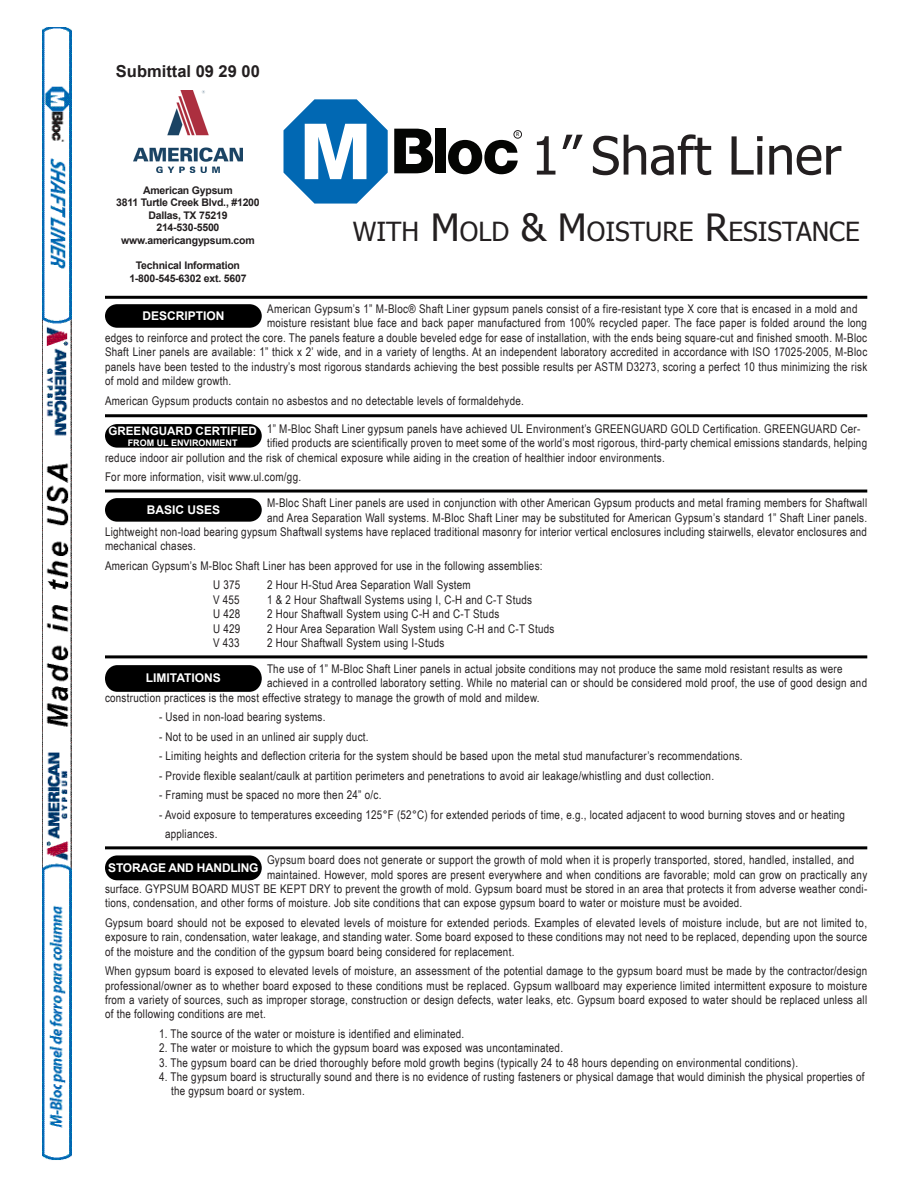
<style>
.page{position:relative;width:918px;height:1188px;background:#fff}
.page>*{position:absolute;margin:0;border:0;box-sizing:border-box;transform-origin:0 0}
.t1{font:52.5px "Tahoma";color:#231f20}
.t2{font:26.25px "Tahoma";color:#231f20}
.t3{font:700 16.5px "Arial";color:#231f20}
.t4{font:12px/14.4px "Arial Narrow";letter-spacing:.02em;color:#231f20;text-align:justify}
.t5{font:700 12px "Arial";color:#fff}
.t6{font:700 12px "Arial";letter-spacing:-.02em;color:#fff}
.t7{font:700 11.7px "Arial";color:#fff}
.t8{font:700 10.5px "Arial";letter-spacing:-.02em;color:#231f20}
.t9{font:700 9px "Arial";color:#fff}
.t10{font:5.7px "Myriad";color:#040503}
.s1{font-size:37.5px}
</style>
<div class="page">
<img style="left:134px;top:90px;width:108px;height:83px">
<div style="left:105px;top:304px;width:157px;height:24px;background:#000;border-radius:12px"></div>
<hr style="left:105px;top:296px;width:762px;height:3px;background:#000">
<hr style="left:105px;top:490px;width:762px;height:3px;background:#000">
<div style="left:105px;top:498px;width:157px;height:24px;background:#000;border-radius:12px"></div>
<hr style="left:105px;top:655px;width:762px;height:3px;background:#000">
<div style="left:105px;top:665px;width:157px;height:27px;background:#000;border-radius:13px"></div>
<hr style="left:105px;top:846px;width:762px;height:3px;background:#000">
<div style="left:105px;top:855px;width:157px;height:25px;background:#000;border-radius:12px"></div>
<hr style="left:105px;top:414px;width:762px;height:3px;background:#000">
<div style="left:105px;top:424px;width:157px;height:24px;background:#000;border-radius:12px"></div>
<svg style="left:284px;top:99px;width:104px;height:105px"></svg>
<div style="left:435px;top:129px;width:11px;height:44px;background:#040503"></div>
<svg style="left:448px;top:140px;width:70px;height:34px"></svg>
<svg style="left:394px;top:129px;width:39px;height:44px"></svg>
<div style="left:514px;top:130px;width:8px;height:9px;border:1px solid #201d1e;border-radius:50%"></div>
<img style="left:42px;top:27px;width:30px;height:1133px">
<p class="t3" style="left:116px;top:60px;width:145px">Submittal 09 29 00</p>
<p class="t8" style="left:143px;top:183px;width:91px">American Gypsum</p>
<p class="t8" style="left:116px;top:196px;width:145px">3811 Turtle Creek Blvd., #1200</p>
<p class="t8" style="left:148px;top:208px;width:81px">Dallas, TX 75219</p>
<p class="t8" style="left:156px;top:221px;width:65px">214-530-5500</p>
<p class="t8" style="left:121px;top:233px;width:135px">www.americangypsum.com</p>
<p class="t8" style="left:136px;top:259px;width:106px">Technical Information</p>
<p class="t8" style="left:129px;top:271px;width:119px">1-800-545-6302 ext. 5607</p>
<p class="t10" style="left:516px;top:132px;width:5px">R</p>
<p class="t1" style="left:531px;top:120px;width:312px">1” Shaft Liner</p>
<p class="t2" style="left:353px;top:213px;width:509px">WITH <span class="s1">M</span>OLD <span class="s1">&amp; M</span>OISTURE <span class="s1">R</span>ESISTANCE</p>
<p class="t4" style="left:267px;top:301px;width:592px">American Gypsum’s 1” M-Bloc® Shaft Liner gypsum panels consist of a fire-resistant type X core that is encased in a mold and</p>
<p class="t4" style="left:267px;top:315px;width:602px">moisture resistant blue face and back paper manufactured from 100% recycled paper. The face paper is folded around the long</p>
<p class="t4" style="left:105px;top:330px;width:764px">edges to reinforce and protect the core. The panels feature a double beveled edge for ease of installation, with the ends being square-cut and finished smooth. M-Bloc</p>
<p class="t4" style="left:105px;top:344px;width:764px">Shaft Liner panels are available: 1” thick x 2’ wide, and in a variety of lengths. At an independent laboratory accredited in accordance with ISO 17025-2005, M-Bloc</p>
<p class="t4" style="left:105px;top:359px;width:764px">panels have been tested to the industry’s most rigorous standards achieving the best possible results per ASTM D3273, scoring a perfect 10 thus minimizing the risk</p>
<p class="t4" style="left:105px;top:373px;width:128px">of mold and mildew growth.</p>
<p class="t4" style="left:105px;top:393px;width:421px">American Gypsum products contain no asbestos and no detectable levels of formaldehyde.</p>
<p class="t5" style="left:142px;top:308px;width:84px">DESCRIPTION</p>
<p class="t4" style="left:267px;top:421px;width:595px">1” M-Bloc Shaft Liner gypsum panels have achieved UL Environment’s GREENGUARD GOLD Certification. GREENGUARD Cer-</p>
<p class="t4" style="left:267px;top:435px;width:602px">tified products are scientifically proven to meet some of the world’s most rigorous, third-party chemical emissions standards, helping</p>
<p class="t4" style="left:105px;top:450px;width:561px">reduce indoor air pollution and the risk of chemical exposure while aiding in the creation of healthier indoor environments.</p>
<p class="t4" style="left:105px;top:469px;width:198px">For more information, visit www.ul.com/gg.</p>
<p class="t7" style="left:108px;top:423px;width:150px">GREENGUARD CERTIFIED</p>
<p class="t9" style="left:128px;top:437px;width:111px">FROM UL ENVIRONMENT</p>
<p class="t4" style="left:267px;top:495px;width:602px">M-Bloc Shaft Liner panels are used in conjunction with other American Gypsum products and metal framing members for Shaftwall</p>
<p class="t4" style="left:105px;top:510px;width:764px;text-indent:162px">and Area Separation Wall systems. M-Bloc Shaft Liner may be substituted for American Gypsum’s standard 1” Shaft Liner panels.<br>Lightweight non-load bearing gypsum Shaftwall systems have replaced traditional masonry for interior vertical enclosures including stairwells, elevator enclosures and mechanical chases.</p>
<p class="t4" style="left:105px;top:558px;width:439px">American Gypsum’s M-Bloc Shaft Liner has been approved for use in the following assemblies:</p>
<p class="t4" style="left:213px;top:578px;width:29px">U 375</p>
<p class="t4" style="left:267px;top:578px;width:205px">2 Hour H-Stud Area Separation Wall System</p>
<p class="t4" style="left:213px;top:592px;width:28px">V 455</p>
<p class="t4" style="left:267px;top:592px;width:267px">1 &amp; 2 Hour Shaftwall Systems using I, C-H and C-T Studs</p>
<p class="t4" style="left:213px;top:606px;width:29px">U 428</p>
<p class="t4" style="left:267px;top:606px;width:234px">2 Hour Shaftwall System using C-H and C-T Studs</p>
<p class="t4" style="left:213px;top:621px;width:29px">U 429</p>
<p class="t4" style="left:267px;top:621px;width:289px">2 Hour Area Separation Wall System using C-H and C-T Studs</p>
<p class="t4" style="left:213px;top:635px;width:28px">V 433</p>
<p class="t4" style="left:267px;top:635px;width:179px">2 Hour Shaftwall System using I-Studs</p>
<p class="t5" style="left:147px;top:502px;width:75px">BASIC USES</p>
<p class="t4" style="left:267px;top:661px;width:577px">The use of 1” M-Bloc Shaft Liner panels in actual jobsite conditions may not produce the same mold resistant results as were</p>
<p class="t4" style="left:267px;top:675px;width:602px">achieved in a controlled laboratory setting. While no material can or should be considered mold proof, the use of good design and</p>
<p class="t4" style="left:105px;top:690px;width:436px">construction practices is the most effective strategy to manage the growth of mold and mildew.</p>
<p class="t4" style="left:159px;top:709px;width:168px">- Used in non-load bearing systems.</p>
<p class="t4" style="left:159px;top:729px;width:211px">- Not to be used in an unlined air supply duct.</p>
<p class="t4" style="left:159px;top:748px;width:585px">- Limiting heights and deflection criteria for the system should be based upon the metal stud manufacturer’s recommendations.</p>
<p class="t4" style="left:159px;top:768px;width:557px">- Provide flexible sealant/caulk at partition perimeters and penetrations to avoid air leakage/whistling and dust collection.</p>
<p class="t4" style="left:159px;top:787px;width:224px">- Framing must be spaced no more then 24” o/c.</p>
<p class="t4" style="left:159px;top:807px;width:688px">- Avoid exposure to temperatures exceeding 125°F (52°C) for extended periods of time, e.g., located adjacent to wood burning stoves and or heating</p>
<p class="t4" style="left:165px;top:826px;width:54px">appliances.</p>
<p class="t5" style="left:146px;top:670px;width:76px">LIMITATIONS</p>
<p class="t4" style="left:267px;top:852px;width:589px">Gypsum board does not generate or support the growth of mold when it is properly transported, stored, handled, installed, and</p>
<p class="t4" style="left:267px;top:867px;width:602px">maintained. However, mold spores are present everywhere and when conditions are favorable; mold can grow on practically any</p>
<p class="t4" style="left:105px;top:881px;width:764px">surface. GYPSUM BOARD MUST BE KEPT DRY to prevent the growth of mold. Gypsum board must be stored in an area that protects it from adverse weather condi-</p>
<p class="t4" style="left:105px;top:896px;width:639px">tions, condensation, and other forms of moisture. Job site conditions that can expose gypsum board to water or moisture must be avoided.</p>
<p class="t4" style="left:105px;top:915px;width:764px">Gypsum board should not be exposed to elevated levels of moisture for extended periods. Examples of elevated levels of moisture include, but are not limited to, exposure to rain, condensation, water leakage, and standing water. Some board exposed to these conditions may not need to be replaced, depending upon the source of the moisture and the condition of the gypsum board being considered for replacement.</p>
<p class="t4" style="left:105px;top:963px;width:764px">When gypsum board is exposed to elevated levels of moisture, an assessment of the potential damage to the gypsum board must be made by the contractor/design professional/owner as to whether board exposed to these conditions must be replaced. Gypsum wallboard may experience limited intermittent exposure to moisture from a variety of sources, such as improper storage, construction or design defects, water leaks, etc. Gypsum board exposed to water should be replaced unless all of the following conditions are met.</p>
<p class="t4" style="left:159px;top:1026px;width:307px">1. The source of the water or moisture is identified and eliminated.</p>
<p class="t4" style="left:159px;top:1040px;width:406px">2. The water or moisture to which the gypsum board was exposed was uncontaminated.</p>
<p class="t4" style="left:159px;top:1055px;width:641px">3. The gypsum board can be dried thoroughly before mold growth begins (typically 24 to 48 hours depending on environmental conditions).</p>
<p class="t4" style="left:171px;top:1069px;width:695px;text-indent:-12px">4. The gypsum board is structurally sound and there is no evidence of rusting fasteners or physical damage that would diminish the physical properties of the gypsum board or system.</p>
<p class="t6" style="left:108px;top:860px;width:152px">STORAGE AND HANDLING</p>
</div>
